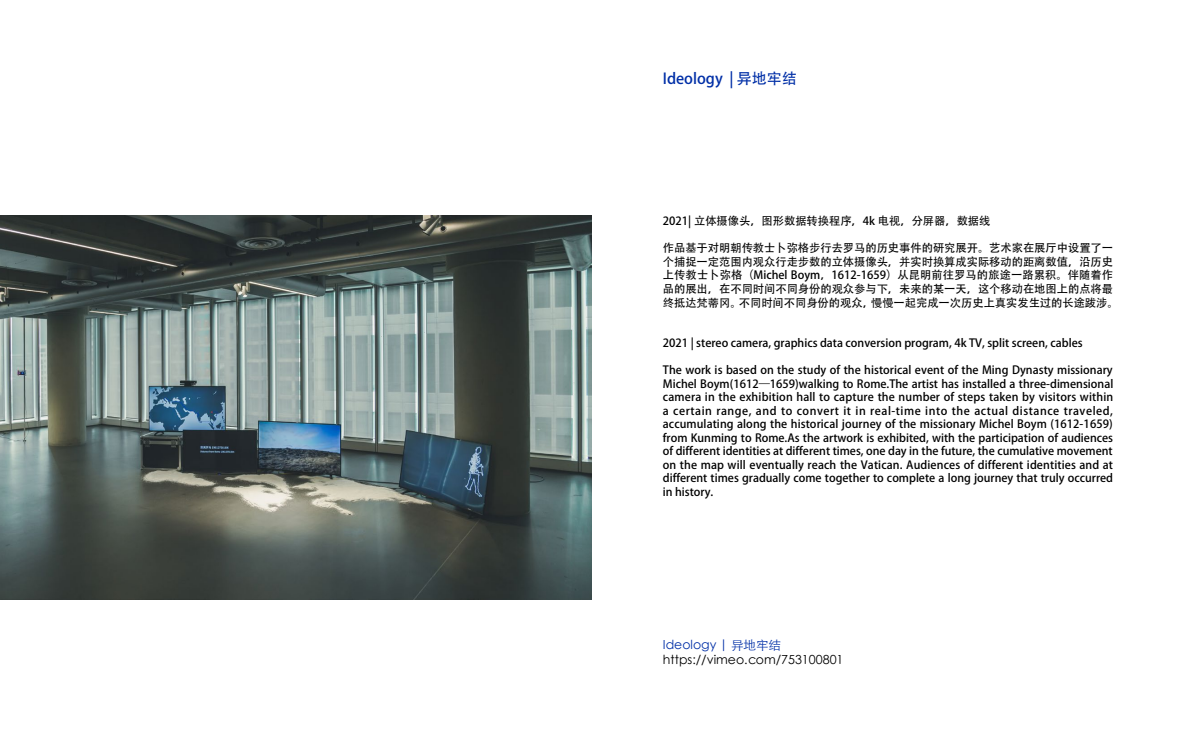
<style>
.page{position:relative;width:1184px;height:745px;background:#fff}
.page>*{position:absolute;margin:0;border:0;box-sizing:border-box;transform-origin:0 0}
.t1{font:15px "Adobe Heiti Std";color:#002fa7}
.t2{font:12.5px "ST Xihei";color:#000}
.t3{font:12.5px "ST Xihei";color:#002fa7}
.t4{font:11.25px/13.5px "Adobe Heiti Std";color:#000}
</style>
<div class="page">
<img style="left:0;top:215px;width:592px;height:383px">
<h1 class="t1" style="left:663px;top:70px;width:136px">Ideology | 异地牢结</h1>
<p class="t4" style="left:663px;top:215px;width:329px">2021| 立体摄像头，图形数据转换程序，4k 电视，分屏器，数据线</p>
<p class="t4" style="left:663px;top:242px;width:457px">作品基于对明朝传教士卜弥格步行去罗马的历史事件的研究展开。艺术家在展厅中设置了一个捕捉一定范围内观众行走步数的立体摄像头，并实时换算成实际移动的距离数值，沿历史上传教士卜弥格（Michel Boym，1612-1659）从昆明前往罗马的旅途一路累积。伴随着作品的展出，在不同时间不同身份的观众参与下，未来的某一天，这个移动在地图上的点将最终抵达梵蒂冈。不同时间不同身份的观众，慢慢一起完成一次历史上真实发生过的长途跋涉。</p>
<p class="t4" style="left:663px;top:336px;width:421px">2021 | stereo camera, graphics data conversion program, 4k TV, split screen, cables</p>
<p class="t4" style="left:663px;top:363px;width:452px;text-align:justify">The work is based on the study of the historical event of the Ming Dynasty missionary Michel Boym(1612—1659)walking to Rome.The artist has installed a three-dimensional camera in the exhibition hall to capture the number of steps taken by visitors within a certain range, and to convert it in real-time into the actual distance traveled, accumulating along the historical journey of the missionary Michel Boym (1612-1659) from Kunming to Rome.As the artwork is exhibited, with the participation of audiences of different identities at different times, one day in the future, the cumulative movement on the map will eventually reach the Vatican. Audiences of different identities and at different times gradually come together to complete a long journey that truly occurred in history.</p>
<p class="t3" style="left:663px;top:634px;width:120px">Ideology | 异地牢结</p>
<p class="t2" style="left:663px;top:649px;width:182px">https://vimeo.com/753100801</p>
</div>
